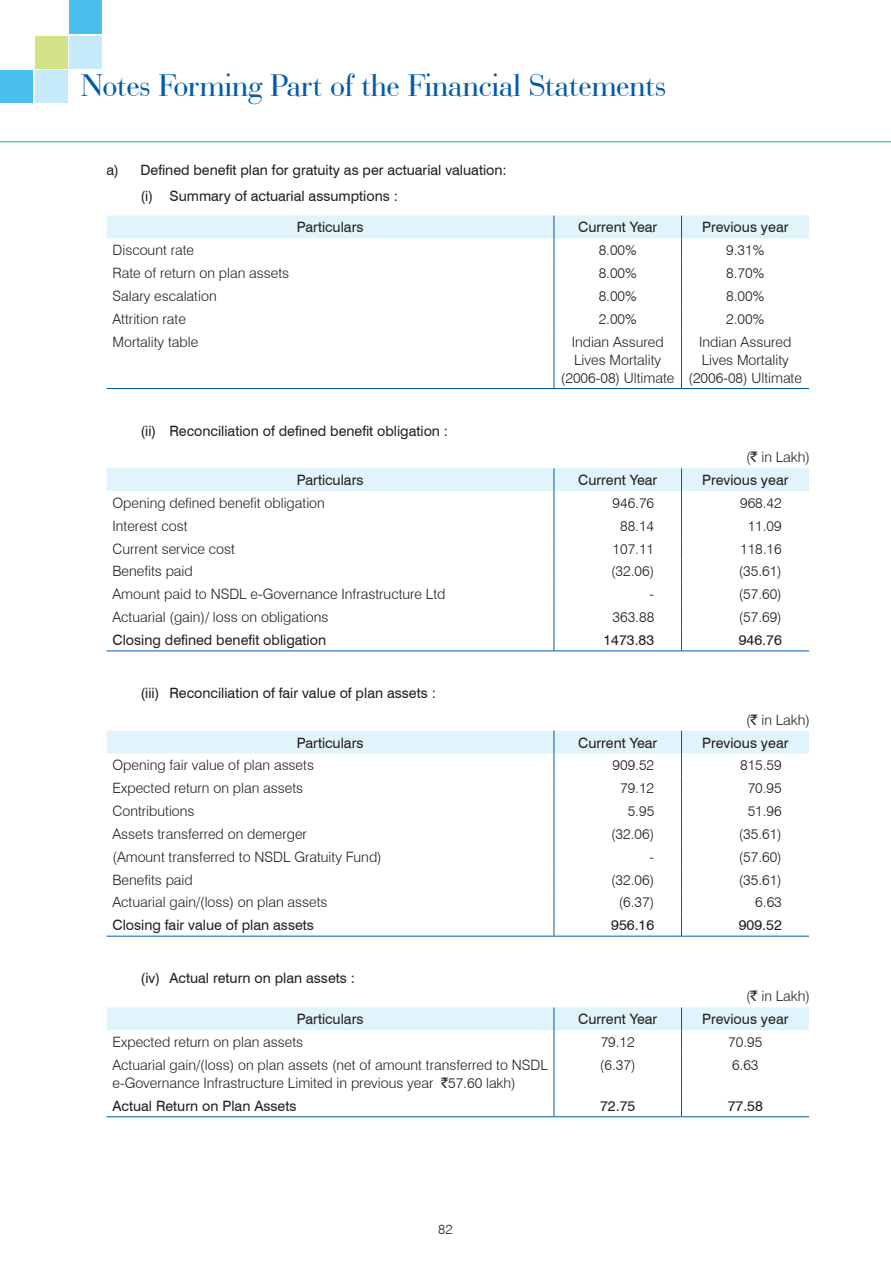
<style>
.page{position:relative;width:891px;height:1269px;background:#fff}
.page>*{position:absolute;margin:0;border:0;box-sizing:border-box;transform-origin:0 0}
.t1{font:33px "Bauer Bodoni BT";color:#015aaa}
.t2{font:300 14.25px/18px "Swiss 721 BT";color:#231f20;text-align:center}
.t3{font:14.25px/26.5px "Swiss 721 BT";color:#231f20}
.t4{font:300 13.5px "Swiss 721 BT";color:#231f20}
.s1{font-family:"Rupee Foradian";font-weight:400}
</style>
<div class="page">
<hr style="left:0;top:141px;width:891px;height:1px;background:#00b59d">
<div style="left:69px;top:0;width:32px;height:34px;background:#4abfee"></div>
<div style="left:69px;top:36px;width:32px;height:32px;background:#c6eafa"></div>
<div style="left:35px;top:36px;width:32px;height:32px;background:#d2e287"></div>
<div style="left:35px;top:71px;width:32px;height:32px;background:#c6eafa"></div>
<div style="left:0;top:71px;width:33px;height:32px;background:#4abfee"></div>
<svg style="left:106px;top:216px;width:703px;height:114px"></svg>
<hr style="left:554px;top:330px;width:1px;height:58px;background:#015aaa">
<hr style="left:681px;top:330px;width:1px;height:58px;background:#015aaa">
<hr style="left:106px;top:388px;width:448px;height:1px;background:#015aaa">
<hr style="left:554px;top:388px;width:128px;height:1px;background:#015aaa">
<hr style="left:682px;top:388px;width:127px;height:1px;background:#015aaa">
<svg style="left:106px;top:468px;width:703px;height:183px"></svg>
<hr style="left:106px;top:651px;width:448px;height:1px;background:#015aaa">
<hr style="left:554px;top:651px;width:128px;height:1px;background:#015aaa">
<hr style="left:682px;top:651px;width:127px;height:1px;background:#015aaa">
<svg style="left:106px;top:731px;width:703px;height:205px"></svg>
<hr style="left:106px;top:936px;width:448px;height:1px;background:#015aaa">
<hr style="left:554px;top:936px;width:128px;height:1px;background:#015aaa">
<hr style="left:682px;top:936px;width:127px;height:1px;background:#015aaa">
<svg style="left:106px;top:1007px;width:703px;height:46px"></svg>
<hr style="left:554px;top:1053px;width:1px;height:41px;background:#015aaa">
<hr style="left:681px;top:1053px;width:1px;height:41px;background:#015aaa">
<svg style="left:554px;top:1094px;width:1px;height:22px"></svg>
<svg style="left:681px;top:1094px;width:1px;height:22px"></svg>
<hr style="left:106px;top:1116px;width:448px;height:1px;background:#015aaa">
<hr style="left:554px;top:1116px;width:128px;height:1px;background:#015aaa">
<hr style="left:682px;top:1116px;width:127px;height:1px;background:#015aaa">
<h1 class="t1" style="left:81px;top:65px;width:586px">Notes Forming Part of the Financial Statements</h1>
<p class="t3" style="left:141px;top:156px;width:368px;text-indent:-34px">a) Defined benefit plan for gratuity as per actuarial valuation: (i) Summary of actuarial assumptions :</p>
<p class="t3" style="left:297px;top:213px;width:68px">Particulars</p>
<p class="t3" style="left:578px;top:213px;width:81px">Current Year</p>
<p class="t3" style="left:702px;top:213px;width:88px">Previous year</p>
<p class="t2" style="left:112px;top:241px;width:83px">Discount rate</p>
<p class="t2" style="left:599px;top:241px;width:40px">8.00%</p>
<p class="t2" style="left:726px;top:241px;width:40px">9.31%</p>
<p class="t2" style="left:112px;top:264px;width:178px">Rate of return on plan assets</p>
<p class="t2" style="left:599px;top:264px;width:40px">8.00%</p>
<p class="t2" style="left:726px;top:264px;width:40px">8.70%</p>
<p class="t2" style="left:112px;top:287px;width:106px">Salary escalation</p>
<p class="t2" style="left:599px;top:287px;width:40px">8.00%</p>
<p class="t2" style="left:726px;top:287px;width:40px">8.00%</p>
<p class="t2" style="left:112px;top:309px;width:75px">Attrition rate</p>
<p class="t2" style="left:599px;top:309px;width:40px">2.00%</p>
<p class="t2" style="left:726px;top:309px;width:40px">2.00%</p>
<p class="t2" style="left:112px;top:332px;width:87px">Mortality table</p>
<p class="t2" style="left:561px;top:332px;width:115px">Indian Assured<br>Lives Mortality (2006-08) Ultimate</p>
<p class="t2" style="left:689px;top:332px;width:115px">Indian Assured<br>Lives Mortality (2006-08) Ultimate</p>
<p class="t3" style="left:141px;top:417px;width:309px">(ii) Reconciliation of defined benefit obligation :</p>
<p class="t2" style="left:746px;top:448px;width:65px">(<span class="s1">`</span> in Lakh)</p>
<p class="t3" style="left:297px;top:466px;width:68px">Particulars</p>
<p class="t3" style="left:578px;top:466px;width:81px">Current Year</p>
<p class="t3" style="left:702px;top:466px;width:88px">Previous year</p>
<p class="t2" style="left:112px;top:494px;width:214px">Opening defined benefit obligation</p>
<p class="t2" style="left:613px;top:494px;width:43px">946.76</p>
<p class="t2" style="left:740px;top:494px;width:43px">968.42</p>
<p class="t2" style="left:112px;top:517px;width:77px">Interest cost</p>
<p class="t2" style="left:620px;top:517px;width:36px">88.14</p>
<p class="t2" style="left:748px;top:517px;width:36px">11.09</p>
<p class="t2" style="left:112px;top:539px;width:124px">Current service cost</p>
<p class="t2" style="left:613px;top:539px;width:43px">107.11</p>
<p class="t2" style="left:740px;top:539px;width:43px">118.16</p>
<p class="t2" style="left:112px;top:562px;width:82px">Benefits paid</p>
<p class="t2" style="left:611px;top:562px;width:45px">(32.06)</p>
<p class="t2" style="left:739px;top:562px;width:45px">(35.61)</p>
<p class="t2" style="left:113px;top:585px;width:335px">Amount paid to NSDL e-Governance Infrastructure Ltd</p>
<p class="t2" style="left:650px;top:585px;width:6px">-</p>
<p class="t2" style="left:739px;top:585px;width:45px">(57.60)</p>
<p class="t2" style="left:113px;top:608px;width:217px">Actuarial (gain)/ loss on obligations</p>
<p class="t2" style="left:613px;top:608px;width:43px">363.88</p>
<p class="t2" style="left:739px;top:608px;width:45px">(57.69)</p>
<p class="t3" style="left:113px;top:626px;width:215px">Closing defined benefit obligation</p>
<p class="t3" style="left:603px;top:626px;width:52px">1473.83</p>
<p class="t3" style="left:739px;top:626px;width:45px">946.76</p>
<p class="t3" style="left:141px;top:679px;width:297px">(iii) Reconciliation of fair value of plan assets :</p>
<p class="t2" style="left:746px;top:711px;width:65px">(<span class="s1">`</span> in Lakh)</p>
<p class="t3" style="left:297px;top:729px;width:68px">Particulars</p>
<p class="t3" style="left:578px;top:729px;width:81px">Current Year</p>
<p class="t3" style="left:702px;top:729px;width:88px">Previous year</p>
<p class="t2" style="left:112px;top:756px;width:203px">Opening fair value of plan assets</p>
<p class="t2" style="left:613px;top:756px;width:43px">909.52</p>
<p class="t2" style="left:740px;top:756px;width:43px">815.59</p>
<p class="t2" style="left:112px;top:779px;width:192px">Expected return on plan assets</p>
<p class="t2" style="left:620px;top:779px;width:36px">79.12</p>
<p class="t2" style="left:748px;top:779px;width:36px">70.95</p>
<p class="t2" style="left:112px;top:802px;width:84px">Contributions</p>
<p class="t2" style="left:628px;top:802px;width:28px">5.95</p>
<p class="t2" style="left:748px;top:802px;width:36px">51.96</p>
<p class="t2" style="left:112px;top:825px;width:196px">Assets transferred on demerger</p>
<p class="t2" style="left:611px;top:825px;width:45px">(32.06)</p>
<p class="t2" style="left:739px;top:825px;width:45px">(35.61)</p>
<p class="t2" style="left:113px;top:848px;width:271px">(Amount transferred to NSDL Gratuity Fund)</p>
<p class="t2" style="left:650px;top:848px;width:6px">-</p>
<p class="t2" style="left:739px;top:848px;width:45px">(57.60)</p>
<p class="t2" style="left:113px;top:870px;width:82px">Benefits paid</p>
<p class="t2" style="left:611px;top:870px;width:45px">(32.06)</p>
<p class="t2" style="left:739px;top:870px;width:45px">(35.61)</p>
<p class="t2" style="left:113px;top:893px;width:217px">Actuarial gain/(loss) on plan assets</p>
<p class="t2" style="left:619px;top:893px;width:37px">(6.37)</p>
<p class="t2" style="left:755px;top:893px;width:28px">6.63</p>
<p class="t3" style="left:113px;top:911px;width:203px">Closing fair value of plan assets</p>
<p class="t3" style="left:611px;top:911px;width:45px">956.16</p>
<p class="t3" style="left:739px;top:911px;width:45px">909.52</p>
<p class="t3" style="left:141px;top:965px;width:216px">(iv) Actual return on plan assets :</p>
<p class="t2" style="left:746px;top:987px;width:65px">(<span class="s1">`</span> in Lakh)</p>
<p class="t3" style="left:297px;top:1005px;width:68px">Particulars</p>
<p class="t3" style="left:578px;top:1005px;width:81px">Current Year</p>
<p class="t3" style="left:702px;top:1005px;width:88px">Previous year</p>
<p class="t2" style="left:112px;top:1033px;width:192px">Expected return on plan assets</p>
<p class="t2" style="left:601px;top:1033px;width:36px">79.12</p>
<p class="t2" style="left:728px;top:1033px;width:36px">70.95</p>
<p class="t2" style="left:112px;top:1056px;width:437px;text-align:left">Actuarial gain/(loss) on plan assets (net of amount transferred to NSDL e-Governance Infrastructure Limited in previous year <span class="s1">`</span>57.60 lakh)</p>
<p class="t2" style="left:600px;top:1056px;width:37px">(6.37)</p>
<p class="t2" style="left:732px;top:1056px;width:28px">6.63</p>
<p class="t3" style="left:112px;top:1092px;width:185px">Actual Return on Plan Assets</p>
<p class="t3" style="left:600px;top:1092px;width:37px">72.75</p>
<p class="t3" style="left:728px;top:1092px;width:37px">77.58</p>
<p class="t4" style="left:438px;top:1221px;width:16px">82</p>
</div>
